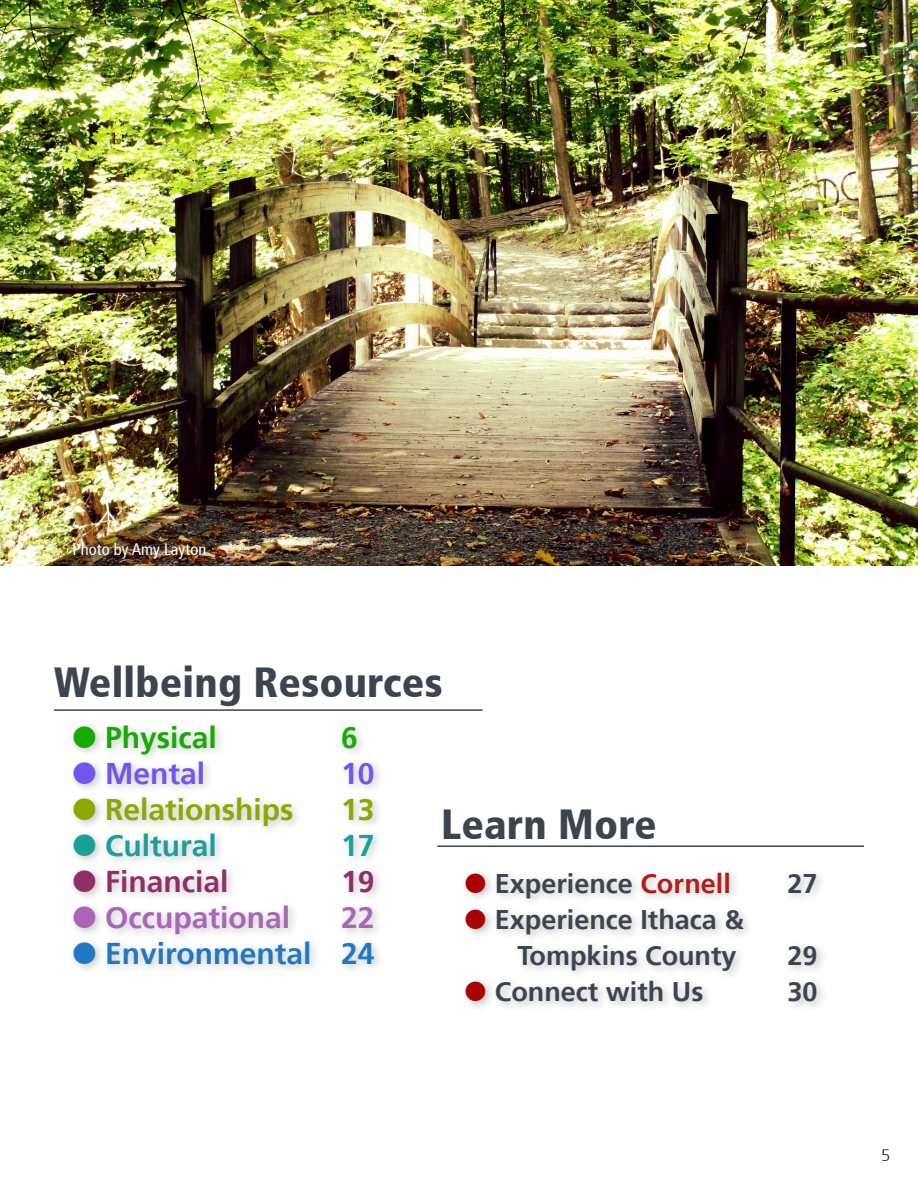
<style>
.page{position:relative;width:918px;height:1188px;background:#fff}
.page>*{position:absolute;margin:0;border:0;box-sizing:border-box;transform-origin:0 0}
.Section_Heading{font:900 condensed 42px "Frutiger 77";letter-spacing:.005em;color:#3e444f}
.t1{font:700 30px "Frutiger 65";color:#8da801}
.t2{font:700 30px "Frutiger 65";color:#2078c2}
.t3{font:700 30px "Frutiger 65";color:#aa65b6}
.t4{font:700 30px "Frutiger 65";color:#902f65}
.t5{font:700 30px "Frutiger 65";color:#19a197}
.t6{font:700 30px "Frutiger 65";color:#17aa02}
.t7{font:700 30px "Frutiger 65";color:#7354ed}
.t8{font:700 27px "Frutiger 65";color:#3e444f}
.t9{font:condensed 16.5px "Frutiger 57";letter-spacing:.005em;color:#fff}
.t10{font:300 16.5px "Frutiger 45";color:#231f20}
.s1{color:#b31b1b}
</style>
<div class="page">
<div style="left:69px;top:720px;width:316px;height:255px;background:#231f20;opacity:.25"></div>
<div style="left:461px;top:868px;width:367px;height:144px;background:#231f20;opacity:.26"></div>
<img style="left:0;top:0;width:918px;height:565px">
<hr style="left:54px;top:709px;width:429px;height:2px;background:#3e444f">
<hr style="left:437px;top:845px;width:427px;height:2px;background:#3e444f">
<svg style="left:74px;top:726px;width:21px;height:22px"></svg>
<svg style="left:74px;top:762px;width:21px;height:22px"></svg>
<svg style="left:74px;top:798px;width:21px;height:22px"></svg>
<svg style="left:74px;top:834px;width:21px;height:22px"></svg>
<svg style="left:74px;top:870px;width:21px;height:22px"></svg>
<svg style="left:74px;top:906px;width:21px;height:22px"></svg>
<svg style="left:74px;top:942px;width:21px;height:22px"></svg>
<svg style="left:466px;top:873px;width:19px;height:20px"></svg>
<svg style="left:466px;top:909px;width:19px;height:20px"></svg>
<svg style="left:466px;top:981px;width:19px;height:20px"></svg>
<p class="t9" style="left:73px;top:540px;width:135px">Photo by Amy Layton</p>
<p class="Section_Heading" style="left:54px;top:657px;width:390px">Wellbeing Resources</p>
<p class="t6" style="left:105px;top:720px;width:113px">Physical</p>
<p class="t6" style="left:341px;top:720px;width:18px">6</p>
<p class="t7" style="left:105px;top:756px;width:102px">Mental</p>
<p class="t7" style="left:341px;top:756px;width:35px">10</p>
<p class="t1" style="left:105px;top:792px;width:190px">Relationships</p>
<p class="t1" style="left:341px;top:792px;width:35px">13</p>
<p class="t5" style="left:105px;top:828px;width:113px">Cultural</p>
<p class="t5" style="left:341px;top:828px;width:35px">17</p>
<p class="t4" style="left:105px;top:864px;width:125px">Financial</p>
<p class="t4" style="left:341px;top:864px;width:35px">19</p>
<p class="t3" style="left:105px;top:900px;width:187px">Occupational</p>
<p class="t3" style="left:341px;top:900px;width:35px">22</p>
<p class="t2" style="left:105px;top:936px;width:271px">Environmental 24</p>
<p class="Section_Heading" style="left:441px;top:799px;width:217px">Learn More</p>
<p class="t8" style="left:495px;top:868px;width:238px">Experience <span class="s1">Cornell</span></p>
<p class="t8" style="left:788px;top:868px;width:32px">27</p>
<p class="t8" style="left:495px;top:904px;width:251px">Experience Ithaca &amp;</p>
<p class="t8" style="left:518px;top:940px;width:221px">Tompkins County</p>
<p class="t8" style="left:788px;top:940px;width:32px">29</p>
<p class="t8" style="left:495px;top:976px;width:210px">Connect with Us</p>
<p class="t8" style="left:788px;top:976px;width:32px">30</p>
<p class="t10" style="left:881px;top:1146px;width:11px">5</p>
</div>
